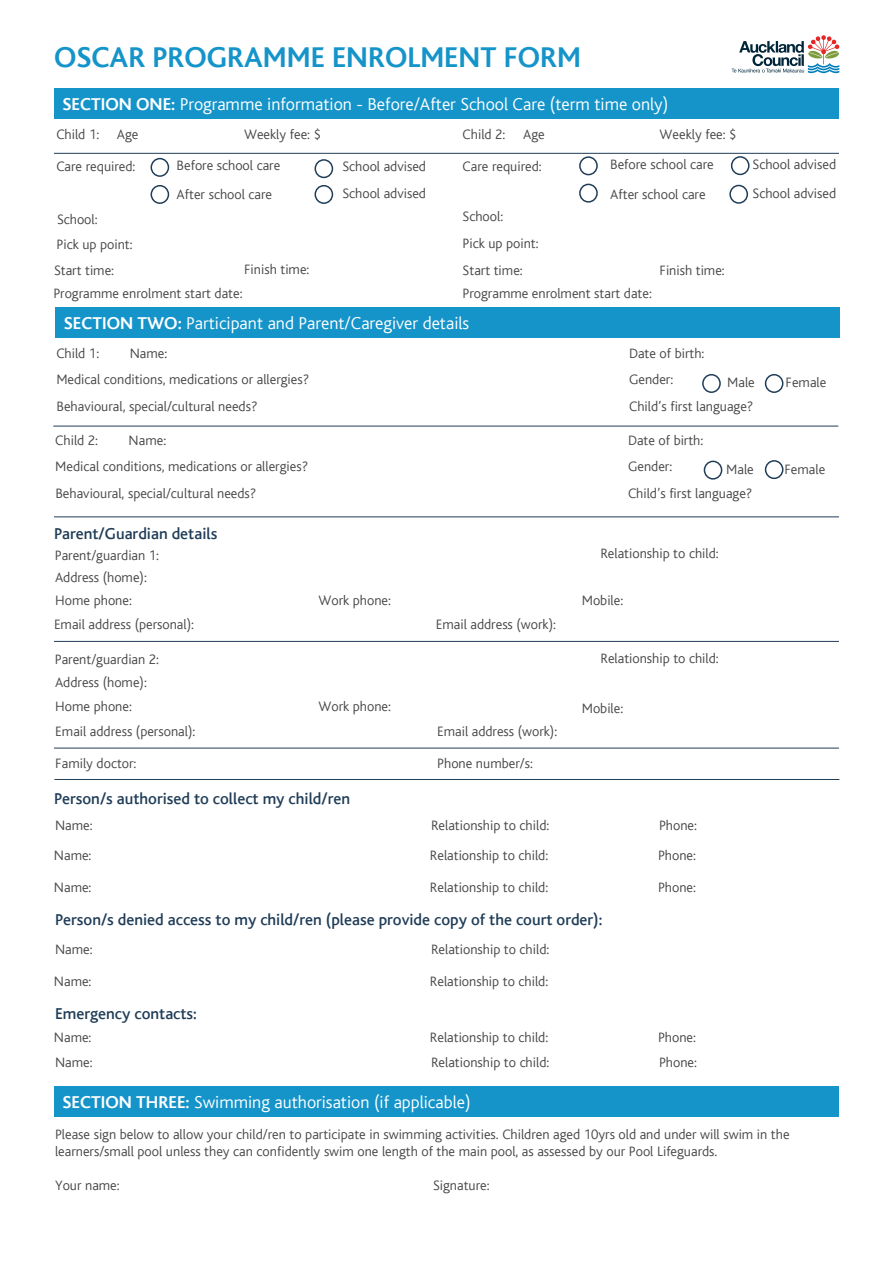
<style>
.page{position:relative;width:893px;height:1263px;background:#fff}
.page>*{position:absolute;margin:0;border:0;box-sizing:border-box;transform-origin:0 0}
.t1{font:700 30px "AC Bliss";color:#1594ca}
.t2{font:300 18px "AC Bliss";color:#fff}
.t3{font:500 16.5px "AC Bliss";color:#203d58}
.t4{font:300 14.25px/26.1px "AC Bliss";color:#48484a}
.s1{font-weight:700}
</style>
<div class="page">
<div style="left:54px;top:88px;width:785px;height:31px;background:#1594ca"></div>
<div style="left:55px;top:307px;width:785px;height:31px;background:#1594ca"></div>
<div style="left:54px;top:1086px;width:785px;height:31px;background:#1594ca"></div>
<hr style="left:54px;top:517px;width:785px;height:1px;background:#203d58">
<hr style="left:54px;top:153px;width:785px;height:1px;background:#203d58">
<hr style="left:53px;top:426px;width:785px;height:1px;background:#203d58">
<hr style="left:54px;top:641px;width:785px;height:1px;background:#203d58">
<hr style="left:54px;top:748px;width:785px;height:1px;background:#203d58">
<hr style="left:54px;top:779px;width:785px;height:1px;background:#203d58">
<div style="left:151px;top:158px;width:18px;height:19px;border:2px solid #203d58;border-radius:50%"></div>
<div style="left:151px;top:185px;width:18px;height:19px;border:2px solid #203d58;border-radius:50%"></div>
<div style="left:702px;top:374px;width:19px;height:19px;border:2px solid #203d58;border-radius:50%"></div>
<div style="left:765px;top:374px;width:18px;height:19px;border:2px solid #203d58;border-radius:50%"></div>
<div style="left:765px;top:460px;width:18px;height:19px;border:2px solid #203d58;border-radius:50%"></div>
<div style="left:704px;top:461px;width:18px;height:19px;border:2px solid #203d58;border-radius:50%"></div>
<svg style="left:732px;top:35px;width:108px;height:38px"></svg>
<div style="left:579px;top:184px;width:19px;height:19px;border:2px solid #203d58;border-radius:50%"></div>
<div style="left:579px;top:156px;width:19px;height:19px;border:2px solid #203d58;border-radius:50%"></div>
<div style="left:315px;top:159px;width:18px;height:19px;border:2px solid #203d58;border-radius:50%"></div>
<div style="left:315px;top:185px;width:18px;height:19px;border:2px solid #203d58;border-radius:50%"></div>
<div style="left:731px;top:156px;width:18px;height:19px;border:2px solid #203d58;border-radius:50%"></div>
<div style="left:729px;top:185px;width:19px;height:19px;border:2px solid #203d58;border-radius:50%"></div>
<h1 class="t1" style="left:54px;top:41px;width:528px">OSCAR PROGRAMME ENROLMENT FORM</h1>
<p class="t2" style="left:63px;top:94px;width:607px"><span class="s1">SECTION ONE:</span> Programme information - Before/After School Care (term time only)</p>
<p class="t4" style="left:56px;top:122px;width:44px">Child 1:</p>
<p class="t4" style="left:117px;top:122px;width:23px">Age</p>
<p class="t4" style="left:244px;top:122px;width:78px">Weekly fee: $</p>
<p class="t4" style="left:463px;top:122px;width:44px">Child 2:</p>
<p class="t4" style="left:523px;top:122px;width:23px">Age</p>
<p class="t4" style="left:660px;top:122px;width:78px">Weekly fee: $</p>
<p class="t4" style="left:342px;top:152px;width:85px;line-height:27.9px">School advised<br>School advised</p>
<p class="t4" style="left:752px;top:150px;width:85px;line-height:29.7px">School advised<br>School advised</p>
<p class="t4" style="left:56px;top:154px;width:81px">Care required:</p>
<p class="t4" style="left:177px;top:151px;width:105px;line-height:28.7px">Before school care<br>After school care</p>
<p class="t4" style="left:463px;top:153px;width:81px">Care required:</p>
<p class="t4" style="left:610px;top:150px;width:105px;line-height:29.7px">Before school care<br>After school care</p>
<p class="t4" style="left:57px;top:206px;width:42px">School:</p>
<p class="t4" style="left:463px;top:204px;width:42px">School:</p>
<p class="t4" style="left:57px;top:232px;width:78px">Pick up point:</p>
<p class="t4" style="left:463px;top:231px;width:78px">Pick up point:</p>
<p class="t4" style="left:54px;top:258px;width:62px">Start time:</p>
<p class="t4" style="left:244px;top:257px;width:67px">Finish time:</p>
<p class="t4" style="left:463px;top:258px;width:62px">Start time:</p>
<p class="t4" style="left:659px;top:258px;width:67px">Finish time:</p>
<p class="t4" style="left:53px;top:280px;width:191px">Programme enrolment start date:</p>
<p class="t4" style="left:463px;top:280px;width:191px">Programme enrolment start date:</p>
<p class="t2" style="left:64px;top:314px;width:407px"><span class="s1">SECTION TWO:</span> Participant and Parent/Caregiver details</p>
<p class="t4" style="left:56px;top:341px;width:44px">Child 1:</p>
<p class="t4" style="left:629px;top:341px;width:77px">Date of birth:<br>Gender:</p>
<p class="t4" style="left:56px;top:341px;width:254px;line-height:25.7px;text-indent:73px">Name:<br>Medical conditions, medications or allergies?</p>
<p class="t4" style="left:57px;top:394px;width:202px">Behavioural, special/cultural needs?</p>
<p class="t4" style="left:629px;top:394px;width:126px">Child’s first language?</p>
<p class="t4" style="left:628px;top:427px;width:77px">Date of birth:<br>Gender:</p>
<p class="t4" style="left:727px;top:369px;width:29px">Male</p>
<p class="t4" style="left:785px;top:370px;width:42px">Female</p>
<p class="t4" style="left:55px;top:427px;width:44px">Child 2:</p>
<p class="t4" style="left:55px;top:428px;width:254px;line-height:25.7px;text-indent:73px">Name:<br>Medical conditions, medications or allergies?</p>
<p class="t4" style="left:55px;top:480px;width:202px">Behavioural, special/cultural needs?</p>
<p class="t4" style="left:628px;top:480px;width:126px">Child’s first language?</p>
<p class="t4" style="left:726px;top:456px;width:29px">Male</p>
<p class="t4" style="left:784px;top:456px;width:42px">Female</p>
<p class="t3" style="left:54px;top:525px;width:165px">Parent/Guardian details</p>
<p class="t4" style="left:55px;top:565px;width:93px">Address (home):</p>
<p class="t4" style="left:55px;top:543px;width:106px">Parent/guardian 1:</p>
<p class="t4" style="left:600px;top:540px;width:120px">Relationship to child:</p>
<p class="t4" style="left:55px;top:587px;width:78px">Home phone:</p>
<p class="t4" style="left:319px;top:587px;width:74px">Work phone:</p>
<p class="t4" style="left:582px;top:587px;width:43px">Mobile:</p>
<p class="t4" style="left:54px;top:612px;width:141px">Email address (personal):</p>
<p class="t4" style="left:436px;top:612px;width:122px">Email address (work):</p>
<p class="t4" style="left:55px;top:646px;width:106px">Parent/guardian 2:</p>
<p class="t4" style="left:600px;top:646px;width:120px">Relationship to child:</p>
<p class="t4" style="left:55px;top:694px;width:78px">Home phone:</p>
<p class="t4" style="left:319px;top:694px;width:74px">Work phone:</p>
<p class="t4" style="left:582px;top:695px;width:43px">Mobile:</p>
<p class="t4" style="left:55px;top:719px;width:141px">Email address (personal):</p>
<p class="t4" style="left:437px;top:719px;width:122px">Email address (work):</p>
<p class="t4" style="left:55px;top:670px;width:93px">Address (home):</p>
<p class="t4" style="left:55px;top:750px;width:83px">Family doctor:</p>
<p class="t4" style="left:437px;top:750px;width:97px">Phone number/s:</p>
<p class="t3" style="left:54px;top:790px;width:298px">Person/s authorised to collect my child/ren</p>
<p class="t4" style="left:55px;top:813px;width:39px">Name:</p>
<p class="t4" style="left:431px;top:813px;width:120px">Relationship to child:</p>
<p class="t4" style="left:659px;top:813px;width:39px">Phone:</p>
<p class="t4" style="left:54px;top:843px;width:39px">Name:</p>
<p class="t4" style="left:430px;top:843px;width:120px">Relationship to child:</p>
<p class="t4" style="left:658px;top:843px;width:39px">Phone:</p>
<p class="t4" style="left:54px;top:874px;width:39px">Name:</p>
<p class="t4" style="left:430px;top:874px;width:120px">Relationship to child:</p>
<p class="t4" style="left:658px;top:874px;width:39px">Phone:</p>
<p class="t3" style="left:55px;top:911px;width:549px">Person/s denied access to my child/ren (please provide copy of the court order):</p>
<p class="t4" style="left:55px;top:937px;width:39px">Name:</p>
<p class="t4" style="left:431px;top:937px;width:120px">Relationship to child:</p>
<p class="t4" style="left:54px;top:968px;width:39px">Name:</p>
<p class="t4" style="left:430px;top:968px;width:120px">Relationship to child:</p>
<p class="t3" style="left:55px;top:1005px;width:143px">Emergency contacts:</p>
<p class="t4" style="left:54px;top:1025px;width:39px">Name:</p>
<p class="t4" style="left:430px;top:1025px;width:120px">Relationship to child:</p>
<p class="t4" style="left:658px;top:1025px;width:39px">Phone:</p>
<p class="t4" style="left:55px;top:1050px;width:39px">Name:</p>
<p class="t4" style="left:431px;top:1050px;width:120px">Relationship to child:</p>
<p class="t4" style="left:659px;top:1050px;width:39px">Phone:</p>
<p class="t2" style="left:63px;top:1093px;width:410px"><span class="s1">SECTION THREE:</span> Swimming authorisation (if applicable)</p>
<p class="t4" style="left:55px;top:1126px;width:736px;line-height:17.1px">Please sign below to allow your child/ren to participate in swimming activities. Children aged 10yrs old and under will swim in the learners/small pool unless they can confidently swim one length of the main pool, as assessed by our Pool Lifeguards.</p>
<p class="t4" style="left:55px;top:1173px;width:66px">Your name:</p>
<p class="t4" style="left:433px;top:1173px;width:58px">Signature:</p>
</div>
